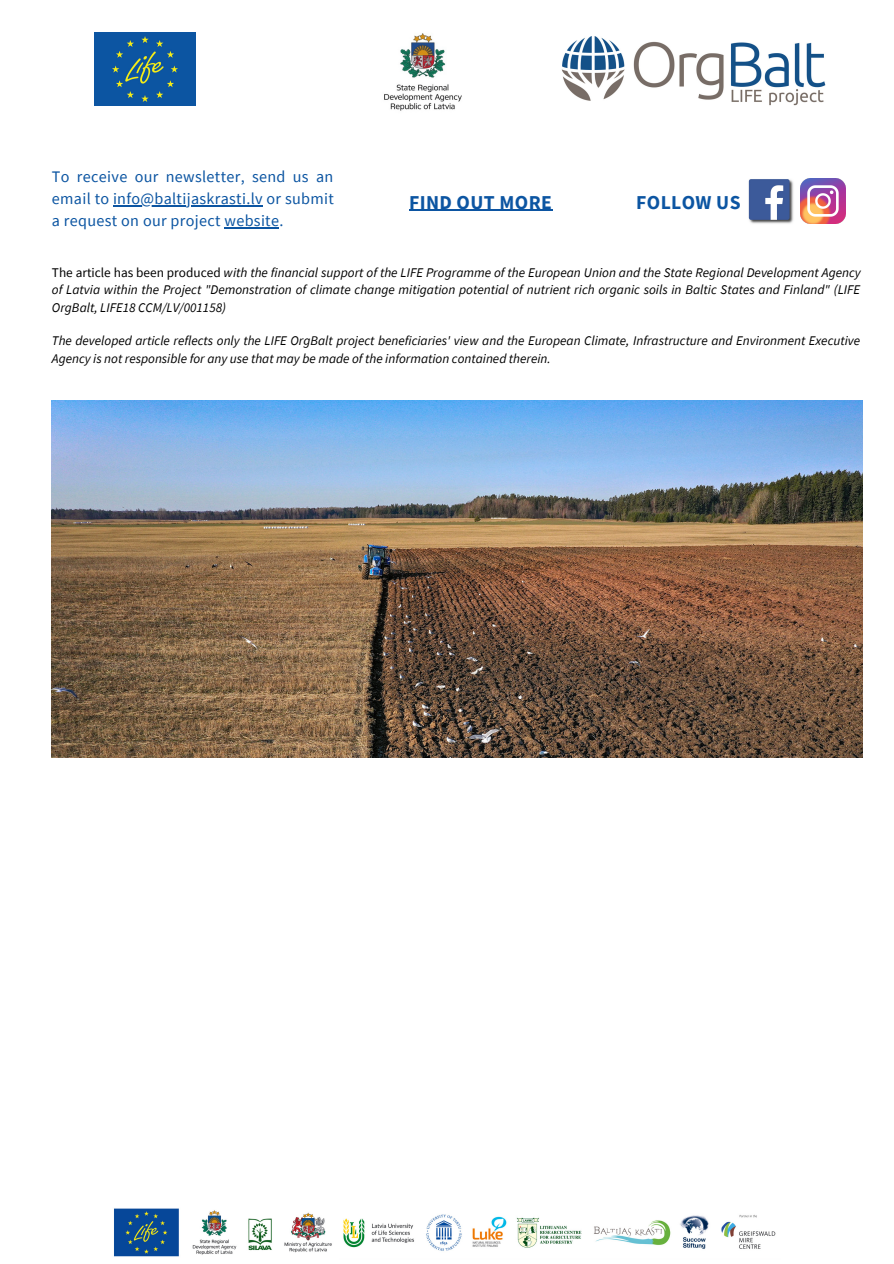
<style>
.page{position:relative;width:894px;height:1264px;background:#fff}
.page>*{position:absolute;margin:0;border:0;box-sizing:border-box;transform-origin:0 0}
.t1{font:700 19.65px "Source Sans Pro";letter-spacing:.02em;color:#0c55a2}
.t2{font:16.05px/21.9px "Source Sans Pro";letter-spacing:.02em;color:#0c55a2;text-align:justify}
.t3{font:italic 13.35px/17.7px "Source Sans Pro";color:#000;text-align:justify}
.t4{font:italic 13.2px/17.7px "Source Sans Pro";color:#000}
.s1{font-style:normal}
</style>
<div class="page">
<img style="left:94px;top:33px;width:102px;height:73px">
<img style="left:114px;top:1208px;width:662px;height:49px">
<img style="left:384px;top:33px;width:78px;height:78px">
<img style="left:561px;top:36px;width:265px;height:70px">
<img style="left:52px;top:400px;width:809px;height:357px">
<img style="left:748px;top:179px;width:45px;height:45px">
<img style="left:800px;top:178px;width:45px;height:45px">
<hr style="left:113px;top:205px;width:150px;height:1px;background:#0c55a2">
<hr style="left:224px;top:227px;width:55px;height:1px;background:#0c55a2">
<hr style="left:409px;top:210px;width:143px;height:1px;background:#0c55a2">
<p class="t2" style="left:52px;top:165px;width:283px">To receive our newsletter, send us an email to info@baltijaskrasti.lv or submit a request on our project website.</p>
<p class="t1" style="left:409px;top:189px;width:144px">FIND OUT MORE</p>
<p class="t1" style="left:636px;top:189px;width:106px">FOLLOW US</p>
<p class="t3" style="left:52px;top:263px;width:810px"><span class="s1">The article has been produced</span> with the financial support of the LIFE Programme of the European Union and the State Regional Development Agency of Latvia within the Project "Demonstration of climate change mitigation potential of nutrient rich organic soils in Baltic States and Finland" (LIFE OrgBalt, LIFE18 CCM/LV/001158)</p>
<p class="t4" style="left:52px;top:332px;width:809px">The developed article reflects only the LIFE OrgBalt project beneficiaries' view and the European Climate, Infrastructure and Environment Executive<br>Agency is not responsible for any use that may be made of the information contained therein.</p>
</div>
